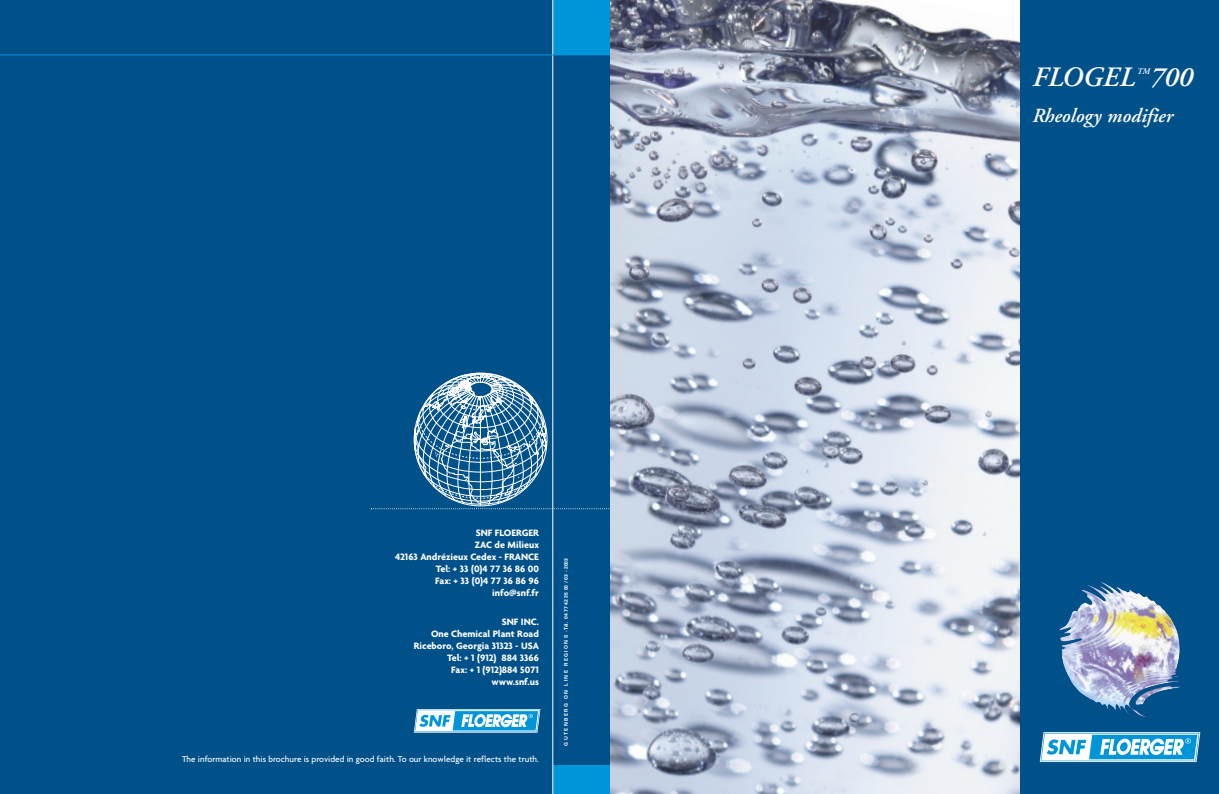
<style>
.page{position:relative;width:1219px;height:794px;background:#fff}
.page>*{position:absolute;margin:0;border:0;box-sizing:border-box;transform-origin:0 0}
.t1{font:italic 600 28px "Adobe Garamond";color:#fff}
.t2{font:italic 600 20px "Adobe Garamond";color:#fff}
.t3{font:700 10px/12px "Agenda";color:#fff;text-align:right}
.t4{font:500 9px "Agenda";color:#fff}
.t5{font:italic 600 8.5px "Adobe Garamond";color:#fff}
.t6{font:700 5px "Univers";letter-spacing:.28em;color:#fff}
</style>
<div class="page">
<img style="left:610px;top:0;width:411px;height:794px">
<div style="left:0;top:0;width:610px;height:794px;background:#00518a"></div>
<div style="left:553px;top:765px;width:56px;height:29px;background:#0094d8"></div>
<div style="left:553px;top:0;width:56px;height:55px;background:#0094d8"></div>
<hr style="left:553px;top:0;width:1px;height:794px;background:#fff">
<hr style="left:0;top:55px;width:610px;height:1px;background:#0094d8">
<div style="left:1021px;top:0;width:198px;height:794px;background:#00518a"></div>
<svg style="left:1039px;top:732px;width:162px;height:31px;background:#7bc3e5"></svg>
<img style="left:1061px;top:582px;width:119px;height:135px">
<svg style="left:371px;top:372px;width:238px;height:137px"></svg>
<svg style="left:413px;top:709px;width:128px;height:24px;background:#81c6e7"></svg>
<p class="t3" style="left:395px;top:527px;width:145px">SNF FLOERGER<br>ZAC de Milieux<br>42163 Andrézieux Cedex - FRANCE<br>Tel: + 33 (0)4 77 36 86 00<br>Fax: + 33 (0)4 77 36 86 96 info@snf.fr</p>
<p class="t3" style="left:414px;top:617px;width:127px">SNF INC.<br>One Chemical Plant Road<br>Riceboro, Georgia 31323 - USA<br>Tel: + 1 (912) 884 3366<br>Fax: + 1 (912)884 5071 www.snf.us</p>
<p class="t4" style="left:182px;top:756px;width:358px">The information in this brochure is provided in good faith. To our knowledge it reflects the truth.</p>
<p class="t6" style="left:564px;top:746px;width:189px;rotate:-90deg">GUTENBERG ON LINE REGIONS - Tél. 04 77 42 35 00 / 03 - 2003</p>
<h1 class="t1" style="left:1032px;top:66px;width:104px">FLOGEL</h1>
<p class="t5" style="left:1137px;top:68px;width:14px">TM</p>
<h1 class="t1" style="left:1150px;top:66px;width:44px">700</h1>
<h2 class="t2" style="left:1032px;top:107px;width:142px">Rheology modifier</h2>
</div>
